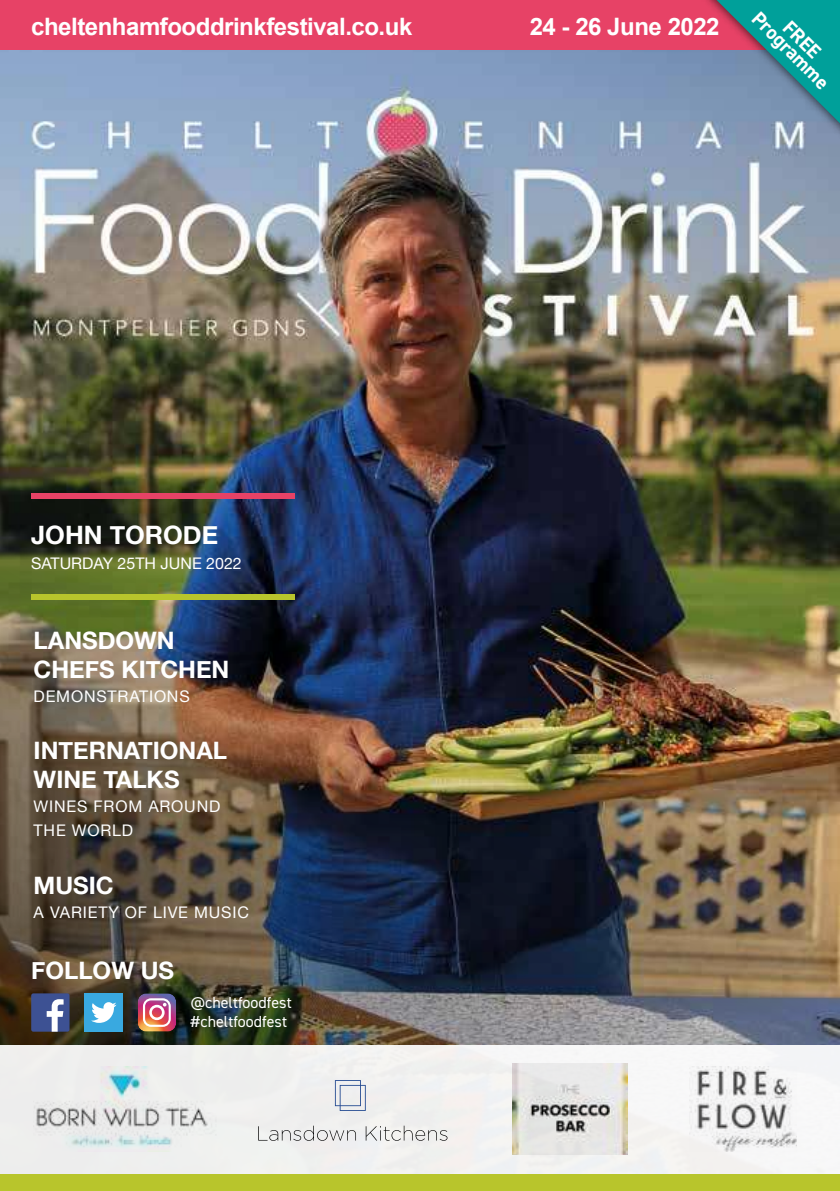
<style>
.page{position:relative;width:840px;height:1191px;background:#fff}
.page>*{position:absolute;margin:0;border:0;box-sizing:border-box;transform-origin:0 0}
.t1{font:700 25.4px "Helvetica Neue";color:#fff}
.t2{font:700 24px/28.8px "Helvetica Neue";color:#fff}
.t3{font:700 24px "Arial";letter-spacing:-.02em;color:#fff}
.t4{font:700 20px/16px "DIN2014";color:#fff;text-align:center}
.t5{font:16px/24px "Helvetica Neue";letter-spacing:.05em;color:#fff}
.t6{font:16px/19.2px "DIN2014";color:#fff}
.t7{font:16px "Helvetica Neue";color:#fff}
</style>
<div class="page">
<img style="left:0;top:50px;width:839px;height:243px">
<img style="left:0;top:293px;width:839px;height:752px">
<div style="left:0;top:0;width:782px;height:50px;background:#e74266"></div>
<div style="left:0;top:1045px;width:839px;height:146px;background:#f1f1f0"></div>
<img style="left:695px;top:1066px;width:101px;height:85px">
<img style="left:512px;top:1064px;width:114px;height:90px">
<img style="left:34px;top:1066px;width:174px;height:82px">
<div style="left:698px;top:0;width:141px;height:163px;background:#000;opacity:.75"></div>
<svg style="left:716px;top:0;width:123px;height:123px"></svg>
<div style="left:0;top:1174px;width:839px;height:17px;background:#b8c52c"></div>
<div style="left:31px;top:594px;width:263px;height:5px;background:#b8c52c"></div>
<div style="left:31px;top:493px;width:263px;height:5px;background:#e74266"></div>
<div style="left:31px;top:993px;width:38px;height:38px;background:#3d5193;border-radius:2px"></div>
<svg style="left:47px;top:999px;width:17px;height:32px"></svg>
<div style="left:85px;top:993px;width:38px;height:38px;background:#39a9e0"></div>
<svg style="left:91px;top:1002px;width:25px;height:21px"></svg>
<img style="left:138px;top:993px;width:38px;height:38px">
<svg style="left:143px;top:998px;width:28px;height:28px"></svg>
<svg style="left:335px;top:1080px;width:30px;height:31px"></svg>
<svg style="left:258px;top:1125px;width:98px;height:15px"></svg>
<svg style="left:365px;top:1125px;width:82px;height:15px"></svg>
<h2 class="t3" style="left:31px;top:13px;width:382px">cheltenhamfooddrinkfestival.co.uk</h2>
<h2 class="t3" style="left:529px;top:13px;width:191px">24 - 26 June 2022</h2>
<p class="t4" style="left:771px;top:-1px;width:101px;rotate:45deg">FREE<br>Programme</p>
<h1 class="t1" style="left:31px;top:520px;width:188px">JOHN TORODE</h1>
<p class="t7" style="left:31px;top:554px;width:212px">SATURDAY 25TH JUNE 2022</p>
<h2 class="t2" style="left:34px;top:626px;width:197px">LANSDOWN<br>CHEFS KITCHEN</h2>
<p class="t5" style="left:34px;top:684px;width:157px">DEMONSTRATIONS</p>
<h2 class="t2" style="left:34px;top:736px;width:195px">INTERNATIONAL<br>WINE TALKS</h2>
<p class="t5" style="left:34px;top:794px;width:188px">WINES FROM AROUND<br>THE WORLD</p>
<h2 class="t2" style="left:34px;top:871px;width:81px">MUSIC</h2>
<p class="t5" style="left:34px;top:900px;width:217px">A VARIETY OF LIVE MUSIC</p>
<h2 class="t2" style="left:31px;top:956px;width:144px">FOLLOW US</h2>
<p class="t6" style="left:191px;top:993px;width:102px">@cheltfoodfest #cheltfoodfest</p>
</div>
